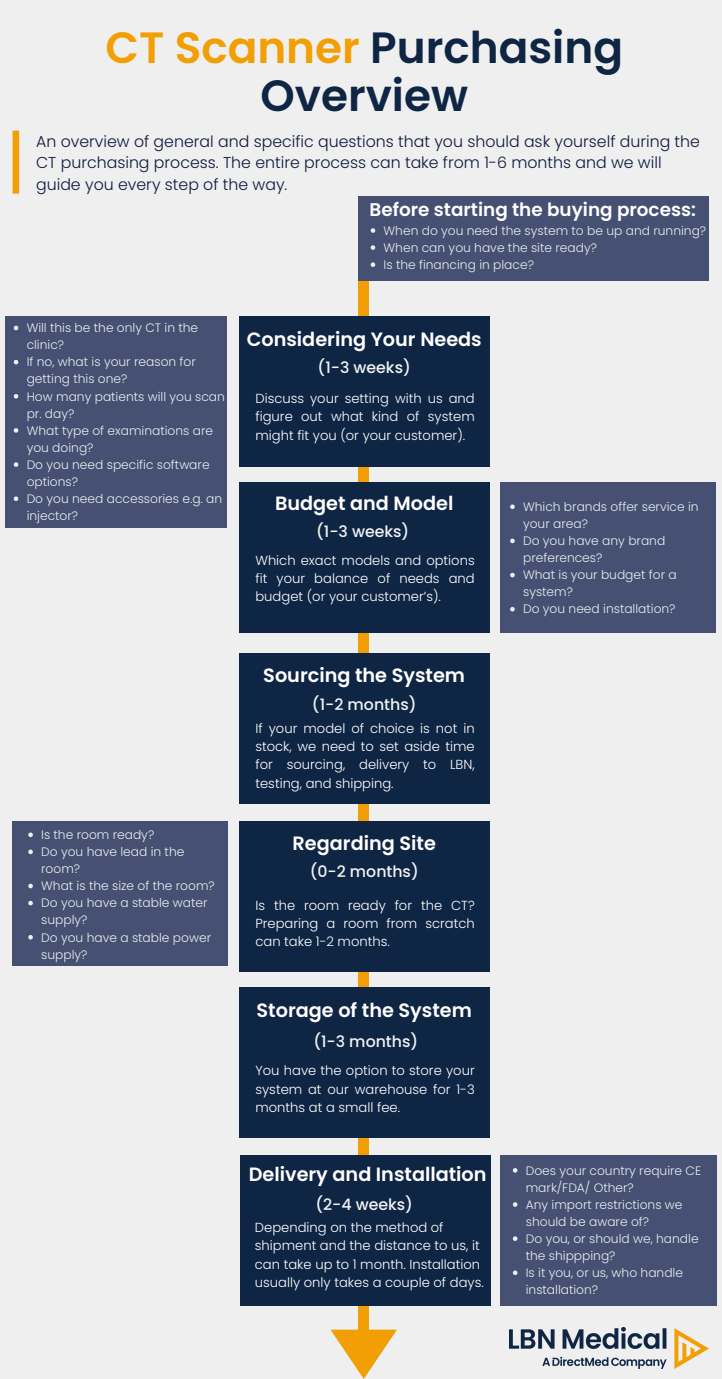
<style>
.page{position:relative;width:722px;height:1379px;background:#fff}
.page>*{position:absolute;margin:0;border:0;box-sizing:border-box;transform-origin:0 0}
.t1{font:600 43.75px/47.9px "Poppins";color:#0f2544;text-align:center}
.t2{font:600 19.25px "Poppins";color:#fff}
.t3{font:600 18.38px "Poppins";color:#fff}
.t4{font:300 15.75px/21.7px "Poppins";color:#0f193e}
.t5{font:500 15.75px "Poppins";color:#f0f3f3}
.t6{font:300 13.12px/18.4px "Poppins";color:#fff;text-align:justify}
.t7{font:300 12.25px/17.1px "Poppins";color:#eaeeef}
.s1{color:#f29f05}
</style>
<div class="page">
<div style="left:0;top:0;width:722px;height:1378px;background:#efefef"></div>
<div style="left:6px;top:316px;width:221px;height:212px;background:#455072"></div>
<div style="left:359px;top:196px;width:10px;height:1143px;background:#f29f05"></div>
<svg style="left:330px;top:1329px;width:67px;height:49px"></svg>
<div style="left:239px;top:482px;width:251px;height:151px;background:#0f2544"></div>
<div style="left:239px;top:653px;width:251px;height:150px;background:#0f2544"></div>
<div style="left:239px;top:820px;width:251px;height:151px;background:#0f2544"></div>
<div style="left:239px;top:987px;width:251px;height:150px;background:#0f2544"></div>
<div style="left:240px;top:1155px;width:251px;height:150px;background:#0f2544"></div>
<div style="left:239px;top:316px;width:251px;height:151px;background:#0f2544"></div>
<div style="left:500px;top:482px;width:215px;height:151px;background:#455072"></div>
<div style="left:12px;top:820px;width:215px;height:145px;background:#455072"></div>
<div style="left:500px;top:1155px;width:216px;height:150px;background:#455072"></div>
<div style="left:359px;top:196px;width:349px;height:85px;background:#455072"></div>
<div style="left:13px;top:131px;width:6px;height:63px;background:#f29f05"></div>
<img style="left:510px;top:1327px;width:198px;height:41px">
<svg style="left:14px;top:325px;width:4px;height:5px"></svg>
<svg style="left:14px;top:360px;width:4px;height:4px"></svg>
<svg style="left:14px;top:394px;width:4px;height:4px"></svg>
<svg style="left:14px;top:428px;width:4px;height:4px"></svg>
<svg style="left:14px;top:462px;width:4px;height:5px"></svg>
<svg style="left:14px;top:496px;width:4px;height:5px"></svg>
<svg style="left:513px;top:1168px;width:4px;height:4px"></svg>
<svg style="left:513px;top:1202px;width:4px;height:4px"></svg>
<svg style="left:513px;top:1236px;width:4px;height:4px"></svg>
<svg style="left:513px;top:1270px;width:4px;height:4px"></svg>
<svg style="left:510px;top:504px;width:5px;height:5px"></svg>
<svg style="left:510px;top:538px;width:5px;height:5px"></svg>
<svg style="left:510px;top:572px;width:5px;height:5px"></svg>
<svg style="left:510px;top:607px;width:5px;height:4px"></svg>
<svg style="left:28px;top:832px;width:5px;height:5px"></svg>
<svg style="left:28px;top:849px;width:5px;height:5px"></svg>
<svg style="left:28px;top:883px;width:5px;height:5px"></svg>
<svg style="left:28px;top:900px;width:5px;height:5px"></svg>
<svg style="left:28px;top:935px;width:5px;height:4px"></svg>
<svg style="left:371px;top:228px;width:4px;height:5px"></svg>
<svg style="left:371px;top:245px;width:4px;height:5px"></svg>
<svg style="left:371px;top:262px;width:4px;height:5px"></svg>
<p class="t1" style="left:105px;top:24px;width:519px"><span class="s1">CT Scanner</span> Purchasing<br>Overview</p>
<p class="t4" style="left:36px;top:130px;width:665px">An overview of general and specific questions that you should ask yourself during the<br>CT purchasing process. The entire process can take from 1-6 months and we will guide you every step of the way.</p>
<p class="t3" style="left:369px;top:197px;width:328px">Before starting the buying process:</p>
<p class="t7" style="left:27px;top:319px;width:173px">Will this be the only CT in the clinic?</p>
<p class="t7" style="left:27px;top:353px;width:171px">If no, what is your reason for getting this one?</p>
<p class="t7" style="left:27px;top:387px;width:200px">How many patients will you scan pr. day?</p>
<p class="t7" style="left:27px;top:422px;width:188px">What type of examinations are you doing?</p>
<p class="t7" style="left:27px;top:456px;width:184px">Do you need specific software options?</p>
<p class="t7" style="left:27px;top:490px;width:197px">Do you need accessories e.g. an injector?</p>
<p class="t7" style="left:41px;top:826px;width:115px">Is the room ready?</p>
<p class="t7" style="left:41px;top:843px;width:145px">Do you have lead in the room?</p>
<p class="t7" style="left:41px;top:877px;width:175px">What is the size of the room?</p>
<p class="t7" style="left:41px;top:894px;width:168px">Do you have a stable water supply?</p>
<p class="t7" style="left:41px;top:928px;width:171px">Do you have a stable power supply?</p>
<p class="t7" style="left:383px;top:222px;width:324px">When do you need the system to be up and running?</p>
<p class="t7" style="left:383px;top:239px;width:215px">When can you have the site ready?</p>
<p class="t7" style="left:383px;top:256px;width:152px">Is the financing in place?</p>
<p class="t2" style="left:247px;top:326px;width:237px">Considering Your Needs</p>
<p class="t5" style="left:318px;top:356px;width:95px">(1-3 weeks)</p>
<p class="t6" style="left:255px;top:389px;width:221px">Discuss your setting with us and figure out what kind of system might fit you (or your customer).</p>
<p class="t2" style="left:275px;top:490px;width:180px">Budget and Model</p>
<p class="t5" style="left:316px;top:520px;width:95px">(1-3 weeks)</p>
<p class="t6" style="left:255px;top:550px;width:221px">Which exact models and options fit your balance of needs and budget (or your customer’s).</p>
<p class="t2" style="left:263px;top:662px;width:203px">Sourcing the System</p>
<p class="t5" style="left:312px;top:693px;width:106px">(1-2 months)</p>
<p class="t6" style="left:255px;top:718px;width:221px">If your model of choice is not in stock, we need to set aside time for sourcing, delivery to LBN, testing, and shipping.</p>
<p class="t2" style="left:293px;top:829px;width:145px">Regarding Site</p>
<p class="t5" style="left:310px;top:860px;width:111px">(0-2 months)</p>
<p class="t6" style="left:255px;top:895px;width:221px">Is the room ready for the CT?<br>Preparing a room from scratch can take 1-2 months.</p>
<p class="t2" style="left:256px;top:996px;width:217px">Storage of the System</p>
<p class="t5" style="left:313px;top:1030px;width:106px">(1-3 months)</p>
<p class="t6" style="left:255px;top:1061px;width:221px">You have the option to store your system at our warehouse for 1-3 months at a small fee.</p>
<p class="t2" style="left:249px;top:1160px;width:239px">Delivery and Installation</p>
<p class="t5" style="left:315px;top:1193px;width:99px">(2-4 weeks)</p>
<p class="t6" style="left:255px;top:1217px;width:230px;text-align:left">Depending on the method of shipment and the distance to us, it can take up to 1 month. Installation usually only takes a couple of days.</p>
<p class="t7" style="left:523px;top:498px;width:177px">Which brands offer service in your area?</p>
<p class="t7" style="left:523px;top:532px;width:144px">Do you have any brand preferences?</p>
<p class="t7" style="left:523px;top:566px;width:155px">What is your budget for a system?</p>
<p class="t7" style="left:523px;top:600px;width:154px">Do you need installation?</p>
<p class="t7" style="left:526px;top:1161px;width:177px">Does your country require CE mark/FDA/ Other?</p>
<p class="t7" style="left:526px;top:1195px;width:158px">Any import restrictions we should be aware of?</p>
<p class="t7" style="left:526px;top:1229px;width:174px">Do you, or should we, handle the shippping?</p>
<p class="t7" style="left:526px;top:1263px;width:159px">Is it you, or us, who handle installation?</p>
</div>
